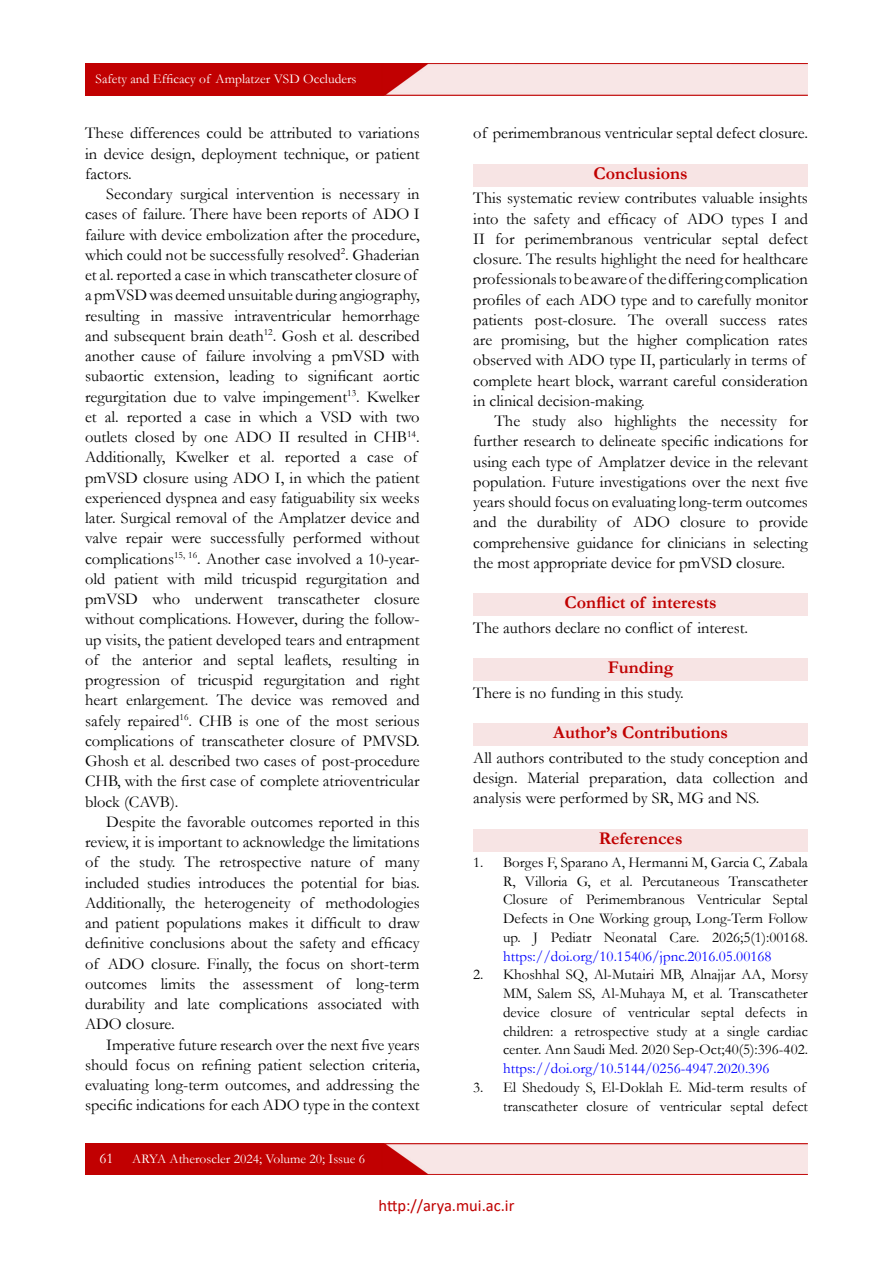
<style>
.page{position:relative;width:893px;height:1263px;background:#fff}
.page>*{position:absolute;margin:0;border:0;box-sizing:border-box;transform-origin:0 0}
.t1{font:700 18px "Garamond";color:#c00000}
.t2{font:16.5px/20.2px "Garamond";color:#000;text-align:justify}
.t3{font:16.5px "Calibri";color:#c00000}
.t4{font:15px/18.8px "Garamond";color:#000;text-align:justify}
.t5{font:15px "Garamond";color:#00f}
.t6{font:15px "Garamond";color:#fff}
.t7{font:13.5px "Garamond";color:#fff}
</style>
<div class="page">
<img style="left:85px;top:1143px;width:723px;height:32px">
<img style="left:85px;top:64px;width:723px;height:32px">
<div style="left:473px;top:164px;width:335px;height:23px;background:#f7e4e4"></div>
<div style="left:473px;top:594px;width:335px;height:22px;background:#f7e4e4"></div>
<div style="left:473px;top:659px;width:335px;height:22px;background:#f7e4e4"></div>
<div style="left:473px;top:724px;width:335px;height:22px;background:#f7e4e4"></div>
<div style="left:473px;top:829px;width:335px;height:23px;background:#f7e4e4"></div>
<p class="t7" style="left:96px;top:70px;width:262px">Safety and Efficacy of Amplatzer VSD Occluders</p>
<p class="t2" style="left:85px;top:123px;width:336px">These differences could be attributed to variations in device design, deployment technique, or patient factors.</p>
<p class="t2" style="left:85px;top:183px;width:336px;text-align:left;text-indent:21px">Secondary surgical intervention is necessary in cases of failure. There have been reports of ADO I failure with device embolization after the procedure, which could not be successfully resolved<sup>2</sup>. Ghaderian et al. reported a case in which transcatheter closure of a pmVSD was deemed unsuitable during angiography, resulting in massive intraventricular hemorrhage and subsequent brain death<sup>12</sup>. Gosh et al. described another cause of failure involving a pmVSD with subaortic extension, leading to significant aortic regurgitation due to valve impingement<sup>13</sup>. Kwelker et al. reported a case in which a VSD with two outlets closed by one ADO II resulted in CHB<sup>14</sup>.<br>Additionally, Kwelker et al. reported a case of pmVSD closure using ADO I, in which the patient experienced dyspnea and easy fatiguability six weeks later. Surgical removal of the Amplatzer device and valve repair were successfully performed without complications<sup>15,</sup> <sup>16</sup>. Another case involved a 10-year&shy;old patient with mild tricuspid regurgitation and pmVSD who underwent transcatheter closure without complications. However, during the follow&shy;up visits, the patient developed tears and entrapment of the anterior and septal leaflets, resulting in progression of tricuspid regurgitation and right heart enlargement. The device was removed and safely repaired<sup>16</sup>. CHB is one of the most serious complications of transcatheter closure of PMVSD.<br>Ghosh et al. described two cases of post-procedure CHB, with the first case of complete atrioventricular block (CAVB).</p>
<p class="t2" style="left:85px;top:811px;width:336px;text-indent:21px">Despite the favorable outcomes reported in this review, it is important to acknowledge the limitations of the study. The retrospective nature of many included studies introduces the potential for bias.<br>Additionally, the heterogeneity of methodologies and patient populations makes it difficult to draw definitive conclusions about the safety and efficacy of ADO closure. Finally, the focus on short-term outcomes limits the assessment of long-term durability and late complications associated with ADO closure.</p>
<p class="t2" style="left:85px;top:1034px;width:336px;text-indent:21px">Imperative future research over the next five years should focus on refining patient selection criteria, evaluating long-term outcomes, and addressing the specific indications for each ADO type in the context</p>
<p class="t6" style="left:99px;top:1148px;width:16px">61</p>
<p class="t7" style="left:132px;top:1149px;width:234px">ARYA Atheroscler 2024; Volume 20; Issue 6</p>
<p class="t2" style="left:473px;top:123px;width:336px">of perimembranous ventricular septal defect closure.</p>
<p class="t1" style="left:594px;top:161px;width:95px">Conclusions</p>
<p class="t2" style="left:473px;top:188px;width:336px;text-align:left">This systematic review contributes valuable insights into the safety and efficacy of ADO types I and II for perimembranous ventricular septal defect closure. The results highlight the need for healthcare professionals to be aware of the differing complication profiles of each ADO type and to carefully monitor patients post-closure. The overall success rates are promising, but the higher complication rates observed with ADO type II, particularly in terms of complete heart block, warrant careful consideration in clinical decision-making.</p>
<p class="t2" style="left:473px;top:410px;width:336px;text-indent:21px">The study also highlights the necessity for further research to delineate specific indications for using each type of Amplatzer device in the relevant population. Future investigations over the next five years should focus on evaluating long-term outcomes and the durability of ADO closure to provide comprehensive guidance for clinicians in selecting the most appropriate device for pmVSD closure.</p>
<p class="t1" style="left:565px;top:590px;width:154px">Conflict of interests</p>
<p class="t2" style="left:473px;top:617px;width:276px">The authors declare no conflict of interest.</p>
<p class="t1" style="left:608px;top:655px;width:67px">Funding</p>
<p class="t2" style="left:473px;top:682px;width:212px">There is no funding in this study.</p>
<p class="t1" style="left:553px;top:720px;width:176px">Author’s Contributions</p>
<p class="t2" style="left:473px;top:747px;width:336px">All authors contributed to the study conception and design. Material preparation, data collection and analysis were performed by SR, MG and NS.</p>
<p class="t1" style="left:599px;top:826px;width:85px">References</p>
<p class="t4" style="left:503px;top:852px;width:306px;text-indent:-30px">1. Borges F, Sparano A, Hermanni M, Garcia C, Zabala R, Villoria G, et al. Percutaneous Transcatheter Closure of Perimembranous Ventricular Septal Defects in One Working group, Long-Term Follow up. J Pediatr Neonatal Care. 2026;5(1):00168.</p>
<p class="t5" style="left:503px;top:946px;width:270px">https://doi.org/10.15406/jpnc.2016.05.00168</p>
<p class="t4" style="left:503px;top:965px;width:306px;text-indent:-30px">2. Khoshhal SQ, Al-Mutairi MB, Alnajjar AA, Morsy MM, Salem SS, Al-Muhaya M, et al. Transcatheter device closure of ventricular septal defects in children: a retrospective study at a single cardiac center. Ann Saudi Med. 2020 Sep-Oct;40(5):396-402.</p>
<p class="t5" style="left:503px;top:1058px;width:268px">https://doi.org/10.5144/0256-4947.2020.396</p>
<p class="t4" style="left:473px;top:1077px;width:336px;text-align:right">3. El Shedoudy S, El-Doklah E. Mid-term results of transcatheter closure of ventricular septal defect</p>
<p class="t3" style="left:378px;top:1194px;width:137px">http://arya.mui.ac.ir</p>
</div>
